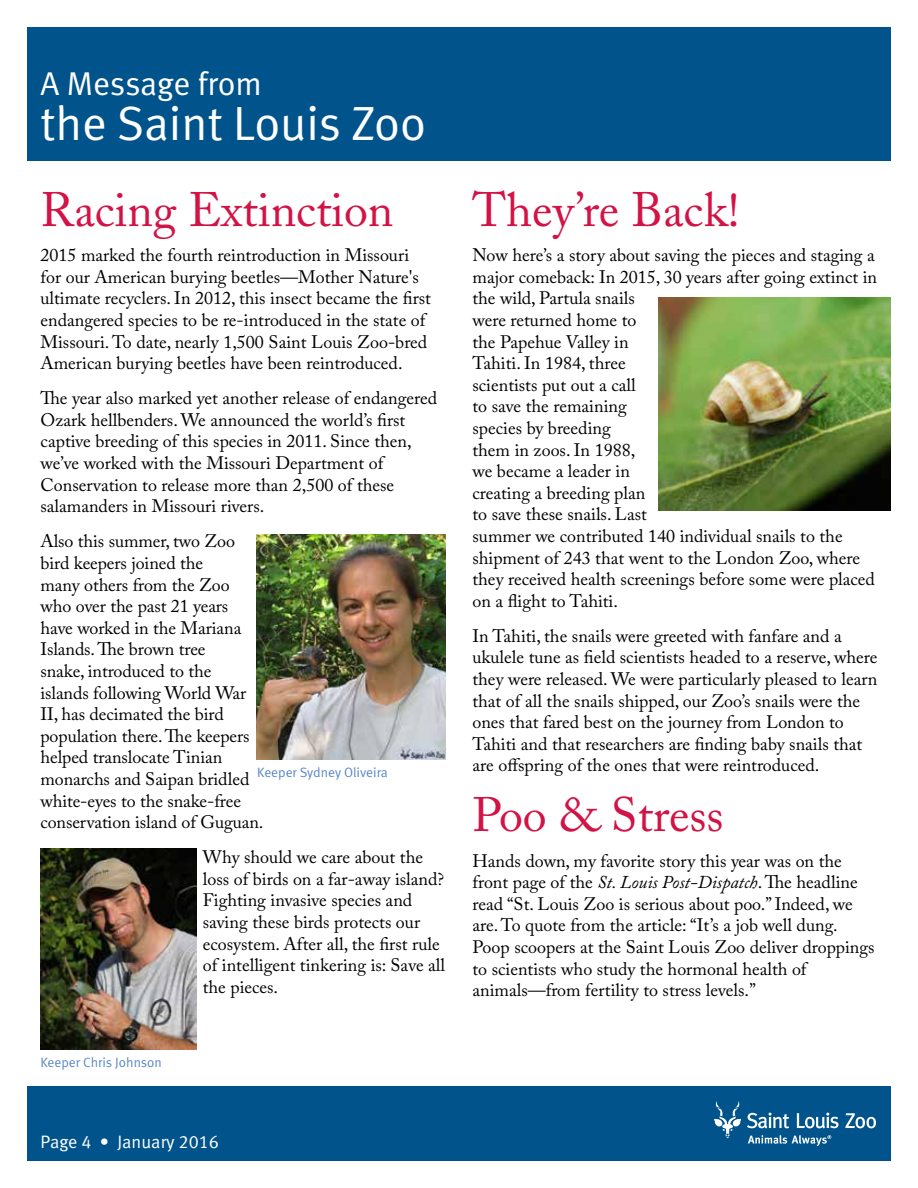
<style>
.page{position:relative;width:918px;height:1188px;background:#fff}
.page>*{position:absolute;margin:0;border:0;box-sizing:border-box;transform-origin:0 0}
.t1{font:48px "Adobe Caslon";color:#d31245}
.t2{font:48px "Meta Normal LF";color:#fff}
.t3{font:33px "Meta Normal LF";letter-spacing:-.005em;color:#fff}
.t4{font:18px/21.6px "Adobe Caslon Pro";color:#000}
.t5{font:18px "Meta Normal LF";color:#fff}
.t6{font:13.5px "Meta Normal LF";color:#5a87c6}
.s1{font-style:italic}
</style>
<div class="page">
<div style="left:27px;top:27px;width:864px;height:133px;background:#00548b"></div>
<div style="left:27px;top:1086px;width:864px;height:75px;background:#00548b"></div>
<svg style="left:747px;top:1113px;width:42px;height:15px"></svg>
<svg style="left:797px;top:1113px;width:42px;height:16px"></svg>
<svg style="left:845px;top:1113px;width:31px;height:15px"></svg>
<svg style="left:714px;top:1101px;width:27px;height:37px"></svg>
<svg style="left:748px;top:1135px;width:83px;height:11px"></svg>
<img style="left:40px;top:849px;width:156px;height:201px">
<img style="left:256px;top:535px;width:190px;height:224px">
<img style="left:659px;top:297px;width:232px;height:214px">
<h2 class="t3" style="left:40px;top:64px;width:223px">A Message from</h2>
<h1 class="t2" style="left:40px;top:96px;width:387px">the Saint Louis Zoo</h1>
<h1 class="t1" style="left:40px;top:182px;width:354px">Racing Extinction</h1>
<p class="t4" style="left:40px;top:244px;width:392px">2015 marked the fourth reintroduction in Missouri for our American burying beetles—Mother Nature's ultimate recyclers. In 2012, this insect became the first endangered species to be re-introduced in the state of Missouri. To date, nearly 1,500 Saint Louis Zoo-bred American burying beetles have been reintroduced.</p>
<p class="t4" style="left:40px;top:387px;width:398px">The year also marked yet another release of endangered Ozark hellbenders. We announced the world’s first captive breeding of this species in 2011. Since then, we’ve worked with the Missouri Department of Conservation to release more than 2,500 of these salamanders in Missouri rivers.</p>
<p class="t4" style="left:40px;top:530px;width:225px">Also this summer, two Zoo bird keepers joined the<br>many others from the Zoo who over the past 21 years have worked in the Mariana<br>Islands. The brown tree<br>snake, introduced to the islands following World War<br>II, has decimated the bird population there. The keepers helped translocate Tinian monarchs and Saipan bridled white-eyes to the snake-free conservation island of Guguan.</p>
<p class="t4" style="left:203px;top:846px;width:244px">Why should we care about the loss of birds on a far-away island?<br>Fighting invasive species and saving these birds protects our ecosystem. After all, the first rule of intelligent tinkering is: Save all the pieces.</p>
<p class="t6" style="left:257px;top:764px;width:132px">Keeper Sydney Oliveira</p>
<p class="t6" style="left:40px;top:1055px;width:123px">Keeper Chris Johnson</p>
<p class="t5" style="left:40px;top:1131px;width:180px">Page 4 • January 2016</p>
<h1 class="t1" style="left:472px;top:182px;width:269px">They’re Back!</h1>
<p class="t4" style="left:472px;top:244px;width:406px">Now here’s a story about saving the pieces and staging a major comeback: In 2015, 30 years after going extinct in the wild, Partula snails<br>were returned home to<br>the Papehue Valley in<br>Tahiti. In 1984, three<br>scientists put out a call<br>to save the remaining<br>species by breeding<br>them in zoos. In 1988,<br>we became a leader in<br>creating a breeding plan<br>to save these snails. Last<br>summer we contributed 140 individual snails to the shipment of 243 that went to the London Zoo, where they received health screenings before some were placed on a flight to Tahiti.</p>
<p class="t4" style="left:472px;top:625px;width:407px">In Tahiti, the snails were greeted with fanfare and a ukulele tune as field scientists headed to a reserve, where they were released. We were particularly pleased to learn that of all the snails shipped, our Zoo’s snails were the ones that fared best on the journey from London to Tahiti and that researchers are finding baby snails that are offspring of the ones that were reintroduced.</p>
<h1 class="t1" style="left:472px;top:787px;width:253px">Poo &amp; Stress</h1>
<p class="t4" style="left:472px;top:849px;width:404px">Hands down, my favorite story this year was on the front page of the <span class="s1">St. Louis Post-Dispatch</span>. The headline read “St. Louis Zoo is serious about poo.” Indeed, we are. To quote from the article: “It’s a job well dung.<br>Poop scoopers at the Saint Louis Zoo deliver droppings to scientists who study the hormonal health of animals—from fertility to stress levels.”</p>
</div>
